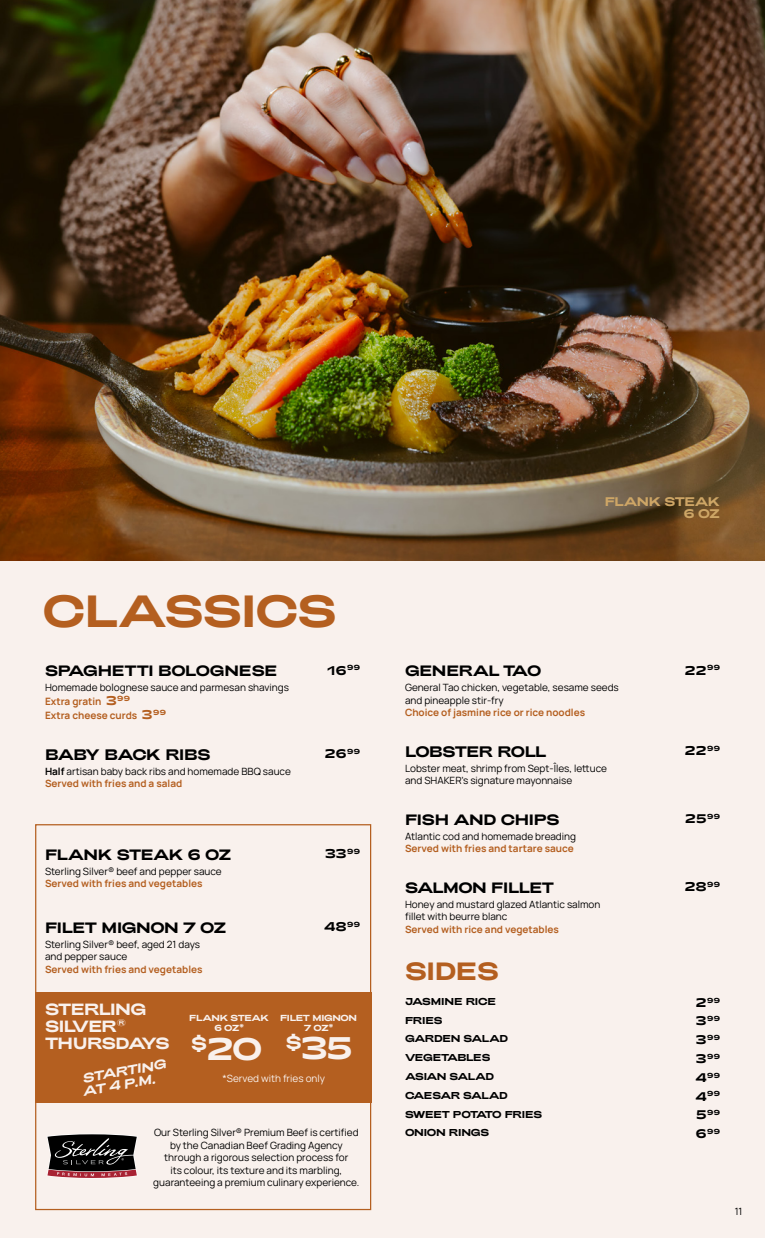
<style>
.page{position:relative;width:765px;height:1238px;background:#f9f1ed}
.page>*{position:absolute;margin:0;border:0;box-sizing:border-box;transform-origin:0 0}
.t1{font:700 45px "Adieu";letter-spacing:-.02em;color:#b45f20}
.t2{font:700 31.25px "Adieu";color:#f9f1ed}
.t3{font:700 25px "Adieu";letter-spacing:-.015em;color:#b45f20}
.t4{font:700 16.25px/17px "Adieu";letter-spacing:-.045em;color:#f9f1ed}
.t5{font:700 15.25px "Adieu";letter-spacing:-.05em;color:#000}
.t6{font:700 15px "Adieu";letter-spacing:-.03em;color:#000}
.t7{font:italic 700 13.12px/12.8px "Adieu";color:#f9f1ed}
.t8{font:700 12.62px "Adieu";letter-spacing:.04em;color:#000}
.t9{font:700 12.5px/12.5px "Adieu";letter-spacing:-.04em;color:#cea666;text-align:right}
.t10{font:700 12.5px "Adieu";color:#000}
.t11{font:700 10.12px/14px "Manrope";color:#b45f20}
.t12{font:10px/12.5px "Manrope";color:#000}
.t13{font:700 10px "Manrope";color:#b45f20}
.t14{font:700 10px "Adieu";letter-spacing:-.03em;color:#000}
.t15{font:700 10px "Adieu";letter-spacing:-.065em;color:#000}
.t16{font:10px "Manrope";color:#f9f1ed}
.t17{font:700 8.75px/10px "Adieu";letter-spacing:-.04em;color:#f9f1ed;text-align:center}
.t18{font:700 7.25px "Adieu";letter-spacing:.055em;color:#000}
.s1{font-family:"Adieu";font-size:12.62px}
.s2{font-weight:700}
.s3{font-weight:700;color:#b45f20}
.s4{font-size:12.5px}
</style>
<div class="page">
<img style="left:0;top:0;width:765px;height:560px">
<svg style="left:47px;top:1134px;width:90px;height:44px;background:#443335"></svg>
<div style="left:35px;top:992px;width:336px;height:110px;background:#b45f20"></div>
<h1 class="t1" style="left:42px;top:585px;width:296px">CLASSICS</h1>
<h3 class="t6" style="left:45px;top:662px;width:234px">SPAGHETTI BOLOGNESE</h3>
<p class="t12" style="left:45px;top:681px;width:246px">Homemade bolognese sauce and parmesan shavings</p>
<p class="t11" style="left:45px;top:694px;width:123px">Extra gratin <span class="s1">3</span><sup>99<br></sup>Extra cheese curds <span class="s1">3</span><sup>99</sup></p>
<p class="t8" style="left:328px;top:663px;width:34px">16<sup>99</sup></p>
<h3 class="t5" style="left:45px;top:745px;width:167px">BABY BACK RIBS</h3>
<p class="t12" style="left:45px;top:764px;width:247px"><span class="s2">Half</span> artisan baby back ribs and homemade BBQ sauce<br><span class="s3">Served with fries and a salad</span></p>
<h3 class="t6" style="left:45px;top:845px;width:188px">FLANK STEAK 6 OZ</h3>
<p class="t12" style="left:45px;top:864px;width:178px">Sterling Silver® beef and pepper sauce</p>
<p class="t13" style="left:45px;top:876px;width:159px">Served with fries and vegetables</p>
<h3 class="t6" style="left:45px;top:919px;width:183px">FILET MIGNON 7 OZ</h3>
<p class="t12" style="left:45px;top:937px;width:157px">Sterling Silver® beef, aged 21 days and pepper sauce</p>
<p class="t13" style="left:45px;top:962px;width:159px">Served with fries and vegetables</p>
<p class="t10" style="left:325px;top:746px;width:37px">26<sup>99</sup></p>
<p class="t8" style="left:325px;top:846px;width:36px">33<sup>99</sup></p>
<p class="t8" style="left:324px;top:919px;width:37px">48<sup>99</sup></p>
<h3 class="t4" style="left:45px;top:1000px;width:126px">STERLING<br>SILVER<sup>®<br></sup>THURSDAYS</h3>
<h3 class="t7" style="left:80px;top:1072px;width:88px;rotate:-10deg">STARTING<br>AT 4 P.M.</h3>
<p class="t17" style="left:189px;top:1012px;width:81px">FLANK STEAK<br>6 OZ<sup>*</sup></p>
<p class="t17" style="left:280px;top:1012px;width:79px">FILET MIGNON<br>7 OZ<sup>*</sup></p>
<h2 class="t2" style="left:191px;top:1030px;width:163px"><sup>$</sup>20 <sup>$</sup>35</h2>
<p class="t16" style="left:223px;top:1071px;width:104px">*Served with fries only</p>
<p class="t12" style="left:153px;top:1126px;width:208px;text-align:center">Our Sterling Silver® Premium Beef is certified by the Canadian Beef Grading Agency through a rigorous selection process for<br>its colour, its texture and its marbling, guaranteeing a premium culinary experience.</p>
<p class="t9" style="left:605px;top:495px;width:117px">FLANK STEAK<br>6 OZ</p>
<h3 class="t6" style="left:405px;top:662px;width:138px">GENERAL TAO</h3>
<p class="t12" style="left:405px;top:681px;width:215px">General Tao chicken, vegetable, sesame seeds and pineapple stir-fry</p>
<p class="t13" style="left:405px;top:705px;width:182px">Choice of jasmine rice or rice noodles</p>
<h3 class="t5" style="left:405px;top:742px;width:143px">LOBSTER ROLL</h3>
<p class="t12" style="left:405px;top:761px;width:203px">Lobster meat, shrimp from Sept-Îles, lettuce and SHAKER’s signature mayonnaise</p>
<h3 class="t6" style="left:405px;top:811px;width:156px">FISH AND CHIPS</h3>
<p class="t12" style="left:405px;top:829px;width:173px">Atlantic cod and homemade breading</p>
<p class="t13" style="left:405px;top:841px;width:170px">Served with fries and tartare sauce</p>
<h3 class="t6" style="left:405px;top:879px;width:151px">SALMON FILLET</h3>
<p class="t12" style="left:405px;top:897px;width:197px">Honey and mustard glazed Atlantic salmon fillet with beurre blanc</p>
<p class="t13" style="left:405px;top:922px;width:156px">Served with rice and vegetables</p>
<p class="t8" style="left:685px;top:663px;width:37px">22<sup>99</sup></p>
<p class="t8" style="left:685px;top:743px;width:37px">22<sup>99</sup></p>
<p class="t10" style="left:685px;top:811px;width:36px">25<sup>99</sup></p>
<p class="t8" style="left:685px;top:879px;width:37px">28<sup>99</sup></p>
<h3 class="t3" style="left:405px;top:957px;width:95px">SIDES</h3>
<p class="t14" style="left:405px;top:995px;width:92px">JASMINE RICE</p>
<p class="t18" style="left:696px;top:995px;width:26px"><span class="s4">2</span>99</p>
<p class="t14" style="left:405px;top:1014px;width:39px">FRIES</p>
<p class="t18" style="left:696px;top:1014px;width:25px"><span class="s4">3</span>99</p>
<p class="t14" style="left:405px;top:1033px;width:105px">GARDEN SALAD</p>
<p class="t18" style="left:696px;top:1033px;width:25px"><span class="s4">3</span>99</p>
<p class="t14" style="left:405px;top:1052px;width:87px">VEGETABLES</p>
<p class="t18" style="left:696px;top:1052px;width:25px"><span class="s4">3</span>99</p>
<p class="t15" style="left:405px;top:1070px;width:91px">ASIAN SALAD</p>
<p class="t18" style="left:696px;top:1070px;width:26px"><span class="s4">4</span>99</p>
<p class="t15" style="left:405px;top:1089px;width:104px">CAESAR SALAD</p>
<p class="t18" style="left:696px;top:1089px;width:26px"><span class="s4">4</span>99</p>
<p class="t14" style="left:405px;top:1108px;width:139px">SWEET POTATO FRIES</p>
<p class="t18" style="left:697px;top:1108px;width:25px"><span class="s4">5</span>99</p>
<p class="t14" style="left:405px;top:1127px;width:86px">ONION RINGS</p>
<p class="t18" style="left:696px;top:1127px;width:26px"><span class="s4">6</span>99</p>
<p class="t12" style="left:735px;top:1205px;width:9px">11</p>
</div>
